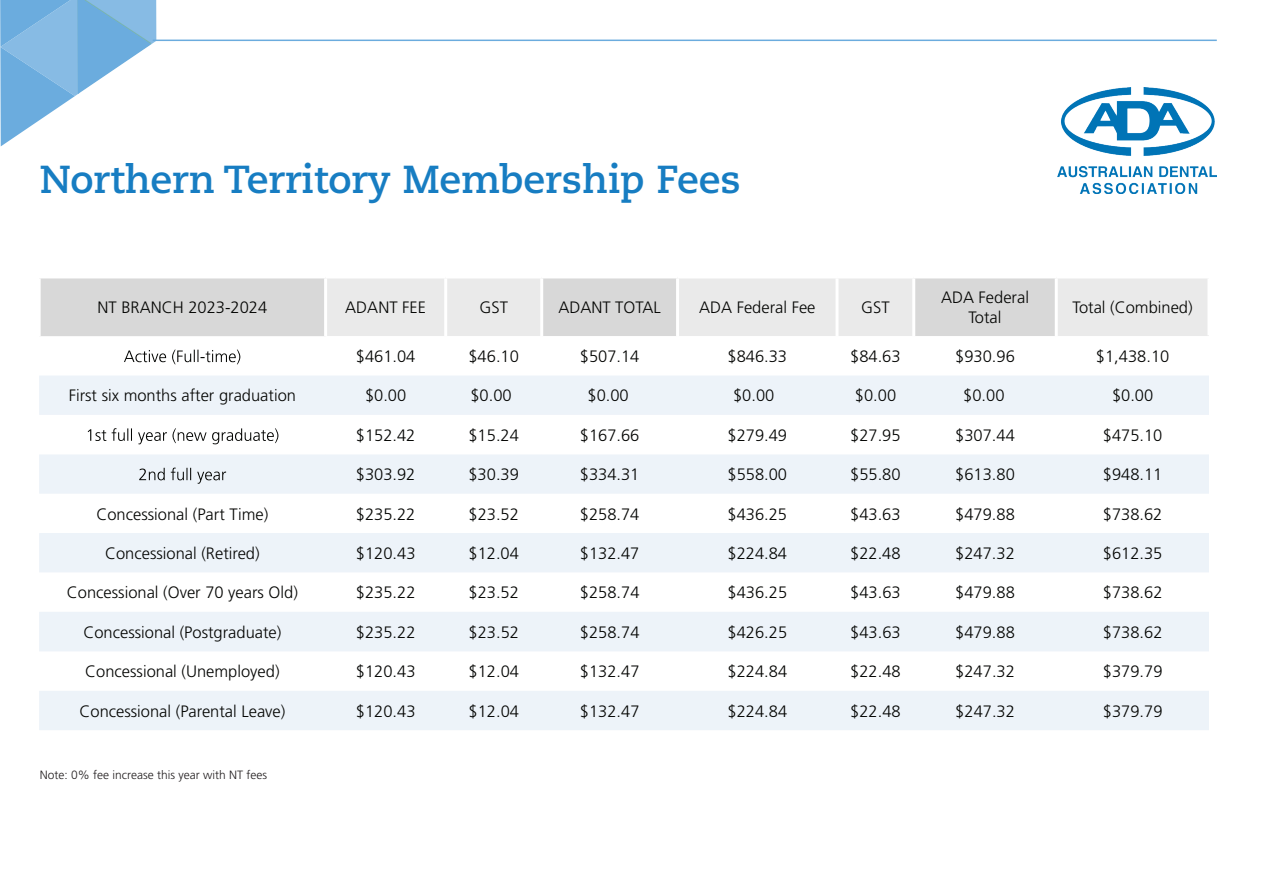
<style>
.page{position:relative;width:1263px;height:893px;background:#fff}
.page>*{position:absolute;margin:0;border:0;box-sizing:border-box;transform-origin:0 0}
.t1{font:700 39px "Caecilia LT Pro 75";color:#177dc2}
.t2{font:300 16.5px/19.8px "Frutiger LT Pro";color:#040503;text-align:center}
.t3{font:300 12px "Frutiger LT Pro";color:#231f20}
</style>
<div class="page">
<svg style="left:0;top:0;width:156px;height:146px"></svg>
<hr style="left:153px;top:40px;width:1064px;height:1px;background:#6bacde">
<img style="left:1058px;top:88px;width:159px;height:105px">
<div style="left:41px;top:278px;width:283px;height:58px;background:#d8d8d8"></div>
<svg style="left:327px;top:278px;width:882px;height:58px;background:#e4e4e4"></svg>
<svg style="left:39px;top:376px;width:1170px;height:354px;fill:#edf3f9"></svg>
<hr style="left:444px;top:278px;width:3px;height:58px;background:#fff">
<hr style="left:540px;top:278px;width:3px;height:58px;background:#fff">
<hr style="left:676px;top:278px;width:3px;height:58px;background:#fff">
<hr style="left:835px;top:278px;width:3px;height:58px;background:#fff">
<hr style="left:912px;top:278px;width:3px;height:58px;background:#fff">
<hr style="left:1055px;top:278px;width:3px;height:58px;background:#fff">
<hr style="left:1207px;top:278px;width:3px;height:57px;background:#fff">
<svg style="left:124px;top:350px;width:116px;height:14px"></svg>
<svg style="left:39px;top:415px;width:1170px;height:39px"></svg>
<svg style="left:139px;top:468px;width:87px;height:16px"></svg>
<h1 class="t1" style="left:40px;top:153px;width:702px">Northern Territory Membership Fees</h1>
<p class="t2" style="left:98px;top:297px;width:171px">NT BRANCH 2023-2024</p>
<p class="t2" style="left:345px;top:297px;width:82px">ADANT FEE</p>
<p class="t2" style="left:479px;top:297px;width:30px">GST</p>
<p class="t2" style="left:558px;top:297px;width:104px">ADANT TOTAL</p>
<p class="t2" style="left:699px;top:297px;width:118px">ADA Federal Fee</p>
<p class="t2" style="left:861px;top:297px;width:30px">GST</p>
<p class="t2" style="left:941px;top:287px;width:90px">ADA Federal<br>Total</p>
<p class="t2" style="left:1072px;top:297px;width:122px">Total (Combined)</p>
<p class="t2" style="left:356px;top:347px;width:61px">$461.04</p>
<p class="t2" style="left:468px;top:347px;width:52px">$46.10</p>
<p class="t2" style="left:580px;top:347px;width:61px">$507.14</p>
<p class="t2" style="left:727px;top:347px;width:61px">$846.33</p>
<p class="t2" style="left:850px;top:347px;width:52px">$84.63</p>
<p class="t2" style="left:955px;top:347px;width:61px">$930.96</p>
<p class="t2" style="left:1096px;top:347px;width:75px">$1,438.10</p>
<p class="t2" style="left:69px;top:386px;width:229px">First six months after graduation</p>
<p class="t2" style="left:365px;top:386px;width:43px">$0.00</p>
<p class="t2" style="left:470px;top:386px;width:43px">$0.00</p>
<p class="t2" style="left:587px;top:386px;width:43px">$0.00</p>
<p class="t2" style="left:733px;top:386px;width:43px">$0.00</p>
<p class="t2" style="left:855px;top:386px;width:43px">$0.00</p>
<p class="t2" style="left:963px;top:386px;width:43px">$0.00</p>
<p class="t2" style="left:1112px;top:386px;width:43px">$0.00</p>
<p class="t2" style="left:356px;top:425px;width:61px">$152.42</p>
<p class="t2" style="left:468px;top:425px;width:52px">$15.24</p>
<p class="t2" style="left:580px;top:425px;width:61px">$167.66</p>
<p class="t2" style="left:727px;top:425px;width:61px">$279.49</p>
<p class="t2" style="left:850px;top:425px;width:52px">$27.95</p>
<p class="t2" style="left:955px;top:425px;width:61px">$307.44</p>
<p class="t2" style="left:1103px;top:425px;width:61px">$475.10</p>
<p class="t2" style="left:356px;top:465px;width:61px">$303.92</p>
<p class="t2" style="left:468px;top:465px;width:52px">$30.39</p>
<p class="t2" style="left:580px;top:465px;width:61px">$334.31</p>
<p class="t2" style="left:727px;top:465px;width:61px">$558.00</p>
<p class="t2" style="left:850px;top:465px;width:52px">$55.80</p>
<p class="t2" style="left:955px;top:465px;width:61px">$613.80</p>
<p class="t2" style="left:1103px;top:465px;width:61px">$948.11</p>
<p class="t2" style="left:96px;top:504px;width:173px">Concessional (Part Time)</p>
<p class="t2" style="left:356px;top:504px;width:61px">$235.22</p>
<p class="t2" style="left:468px;top:504px;width:52px">$23.52</p>
<p class="t2" style="left:580px;top:504px;width:61px">$258.74</p>
<p class="t2" style="left:727px;top:504px;width:61px">$436.25</p>
<p class="t2" style="left:850px;top:504px;width:52px">$43.63</p>
<p class="t2" style="left:955px;top:504px;width:61px">$479.88</p>
<p class="t2" style="left:1103px;top:504px;width:61px">$738.62</p>
<p class="t2" style="left:105px;top:543px;width:156px">Concessional (Retired)</p>
<p class="t2" style="left:356px;top:543px;width:61px">$120.43</p>
<p class="t2" style="left:468px;top:543px;width:52px">$12.04</p>
<p class="t2" style="left:580px;top:543px;width:61px">$132.47</p>
<p class="t2" style="left:727px;top:543px;width:61px">$224.84</p>
<p class="t2" style="left:850px;top:543px;width:52px">$22.48</p>
<p class="t2" style="left:955px;top:543px;width:61px">$247.32</p>
<p class="t2" style="left:1103px;top:543px;width:61px">$612.35</p>
<p class="t2" style="left:67px;top:583px;width:233px">Concessional (Over 70 years Old)</p>
<p class="t2" style="left:356px;top:583px;width:61px">$235.22</p>
<p class="t2" style="left:468px;top:583px;width:52px">$23.52</p>
<p class="t2" style="left:580px;top:583px;width:61px">$258.74</p>
<p class="t2" style="left:727px;top:583px;width:61px">$436.25</p>
<p class="t2" style="left:850px;top:583px;width:52px">$43.63</p>
<p class="t2" style="left:955px;top:583px;width:61px">$479.88</p>
<p class="t2" style="left:1103px;top:583px;width:61px">$738.62</p>
<p class="t2" style="left:83px;top:622px;width:200px">Concessional (Postgraduate)</p>
<p class="t2" style="left:356px;top:622px;width:61px">$235.22</p>
<p class="t2" style="left:468px;top:622px;width:52px">$23.52</p>
<p class="t2" style="left:580px;top:622px;width:61px">$258.74</p>
<p class="t2" style="left:727px;top:622px;width:61px">$426.25</p>
<p class="t2" style="left:850px;top:622px;width:52px">$43.63</p>
<p class="t2" style="left:955px;top:622px;width:61px">$479.88</p>
<p class="t2" style="left:1103px;top:622px;width:61px">$738.62</p>
<p class="t2" style="left:85px;top:662px;width:196px">Concessional (Unemployed)</p>
<p class="t2" style="left:356px;top:662px;width:61px">$120.43</p>
<p class="t2" style="left:469px;top:662px;width:52px">$12.04</p>
<p class="t2" style="left:580px;top:662px;width:61px">$132.47</p>
<p class="t2" style="left:727px;top:662px;width:61px">$224.84</p>
<p class="t2" style="left:850px;top:662px;width:52px">$22.48</p>
<p class="t2" style="left:955px;top:662px;width:61px">$247.32</p>
<p class="t2" style="left:1103px;top:662px;width:61px">$379.79</p>
<p class="t2" style="left:79px;top:701px;width:207px">Concessional (Parental Leave)</p>
<p class="t2" style="left:356px;top:701px;width:61px">$120.43</p>
<p class="t2" style="left:469px;top:701px;width:52px">$12.04</p>
<p class="t2" style="left:580px;top:701px;width:61px">$132.47</p>
<p class="t2" style="left:727px;top:701px;width:61px">$224.84</p>
<p class="t2" style="left:850px;top:701px;width:52px">$22.48</p>
<p class="t2" style="left:955px;top:701px;width:61px">$247.32</p>
<p class="t2" style="left:1103px;top:701px;width:61px">$379.79</p>
<p class="t3" style="left:40px;top:768px;width:229px">Note: 0% fee increase this year with NT fees</p>
</div>
